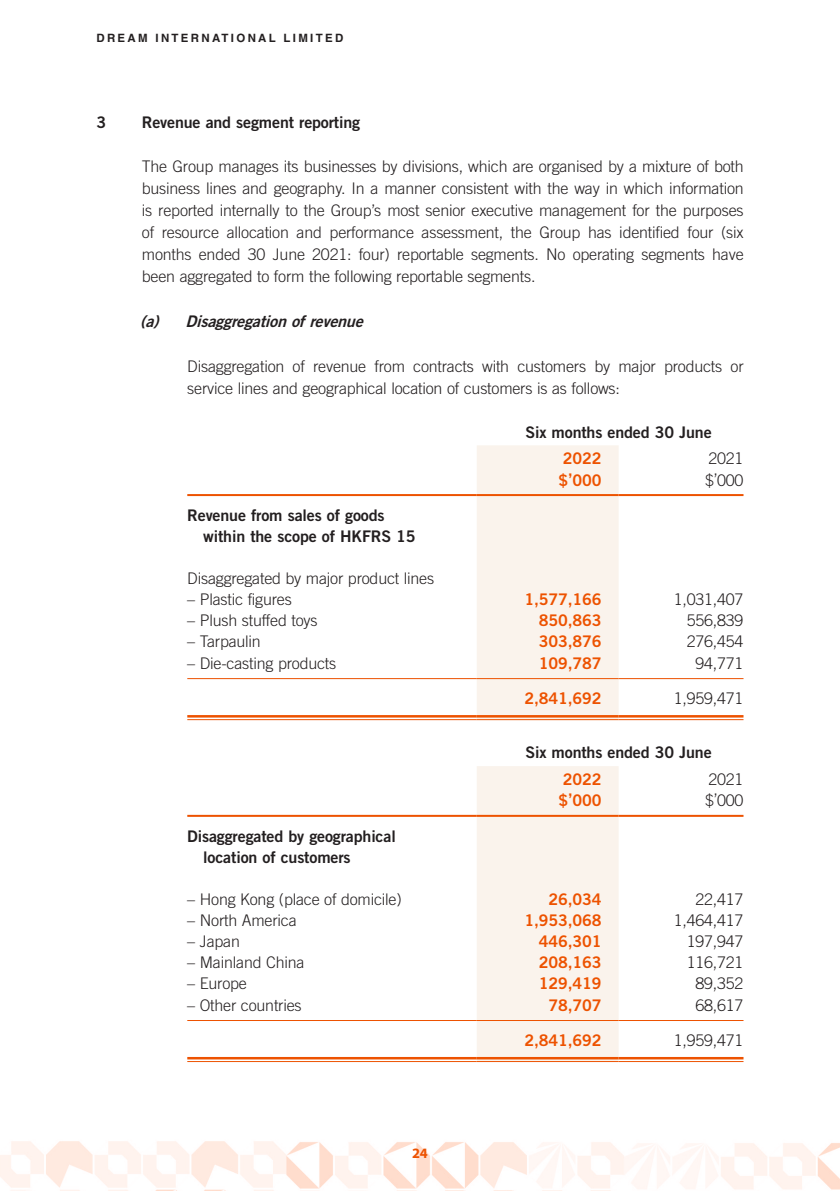
<style>
.page{position:relative;width:840px;height:1191px;background:#fff}
.page>*{position:absolute;margin:0;border:0;box-sizing:border-box;transform-origin:0 0}
.t1{font:300 16px/22px "Trade Gothic LT Std";letter-spacing:-.01em;color:#231f20;text-align:justify}
.t2{font:16px/21.2px "Trade Gothic LT Std Bd 2";letter-spacing:-.01em;color:#231f20}
.t3{font:16px "Trade Gothic LT Std Bd 2";letter-spacing:-.01em;color:#ed5200}
.t4{font:italic 16px "Trade Gothic LT Std Bd 2";color:#231f20}
.t5{font:700 14.4px "Myriad Pro";color:#ed5200}
.t6{font:700 11.4px "Helvetica LT Std";letter-spacing:.2em;color:#231f20}
</style>
<div class="page">
<img style="left:0;top:446px;width:839px;height:745px">
<div style="left:476px;top:445px;width:142px;height:274px;background:#faf3ec"></div>
<hr style="left:187px;top:494px;width:289px;height:2px;background:#ed5200">
<hr style="left:476px;top:494px;width:142px;height:2px;background:#ed5200">
<hr style="left:618px;top:494px;width:125px;height:2px;background:#ed5200">
<hr style="left:187px;top:678px;width:289px;height:1px;background:#ed5200">
<hr style="left:476px;top:678px;width:142px;height:1px;background:#ed5200">
<hr style="left:618px;top:678px;width:125px;height:1px;background:#ed5200">
<hr style="left:187px;top:715px;width:289px;height:2px;background:#ed5200">
<hr style="left:187px;top:719px;width:289px;height:1px;background:#ed5200">
<hr style="left:476px;top:715px;width:142px;height:2px;background:#ed5200">
<hr style="left:476px;top:719px;width:142px;height:1px;background:#ed5200">
<hr style="left:618px;top:715px;width:125px;height:2px;background:#ed5200">
<hr style="left:618px;top:719px;width:125px;height:1px;background:#ed5200">
<div style="left:476px;top:766px;width:142px;height:295px;background:#faf3ec"></div>
<hr style="left:187px;top:815px;width:289px;height:2px;background:#ed5200">
<hr style="left:476px;top:815px;width:142px;height:2px;background:#ed5200">
<hr style="left:618px;top:815px;width:125px;height:2px;background:#ed5200">
<hr style="left:187px;top:1020px;width:289px;height:1px;background:#ed5200">
<hr style="left:476px;top:1020px;width:142px;height:1px;background:#ed5200">
<hr style="left:618px;top:1020px;width:125px;height:1px;background:#ed5200">
<hr style="left:187px;top:1057px;width:289px;height:2px;background:#ed5200">
<hr style="left:187px;top:1061px;width:289px;height:1px;background:#ed5200">
<hr style="left:476px;top:1057px;width:142px;height:2px;background:#ed5200">
<hr style="left:476px;top:1061px;width:142px;height:1px;background:#ed5200">
<hr style="left:618px;top:1057px;width:125px;height:2px;background:#ed5200">
<hr style="left:618px;top:1061px;width:125px;height:1px;background:#ed5200">
<p class="t6" style="left:96px;top:31px;width:248px">DREAM INTERNATIONAL LIMITED</p>
<p class="t2" style="left:96px;top:111px;width:11px">3</p>
<p class="t2" style="left:142px;top:111px;width:220px">Revenue and segment reporting</p>
<p class="t1" style="left:142px;top:155px;width:603px">The Group manages its businesses by divisions, which are organised by a mixture of both business lines and geography. In a manner consistent with the way in which information is reported internally to the Group’s most senior executive management for the purposes of resource allocation and performance assessment, the Group has identified four (six months ended 30 June 2021: four) reportable segments. No operating segments have been aggregated to form the following reportable segments.</p>
<p class="t4" style="left:140px;top:311px;width:229px">(a) Disaggregationofrevenue</p>
<p class="t1" style="left:187px;top:355px;width:557px">Disaggregation of revenue from contracts with customers by major products or service lines and geographical location of customers is as follows:</p>
<p class="t2" style="left:525px;top:421px;width:187px">Six months ended 30 June</p>
<p class="t3" style="left:562px;top:449px;width:40px">2022</p>
<p class="t1" style="left:708px;top:447px;width:37px">2021</p>
<p class="t3" style="left:558px;top:470px;width:44px">$’000</p>
<p class="t1" style="left:704px;top:468px;width:40px">$’000</p>
<p class="t2" style="left:203px;top:504px;width:214px;text-indent:-16px">Revenue from sales of goods within the scope of HKFRS 15</p>
<p class="t1" style="left:187px;top:567px;width:248px">Disaggregated by major product lines</p>
<p class="t1" style="left:187px;top:588px;width:106px">– Plastic figures</p>
<p class="t3" style="left:524px;top:589px;width:78px">1,577,166</p>
<p class="t1" style="left:673px;top:588px;width:71px">1,031,407</p>
<p class="t1" style="left:187px;top:609px;width:132px">– Plush stuffed toys</p>
<p class="t3" style="left:538px;top:611px;width:64px">850,863</p>
<p class="t1" style="left:686px;top:609px;width:58px">556,839</p>
<p class="t1" style="left:187px;top:630px;width:75px">– Tarpaulin</p>
<p class="t3" style="left:538px;top:632px;width:64px">303,876</p>
<p class="t1" style="left:686px;top:630px;width:58px">276,454</p>
<p class="t1" style="left:187px;top:651px;width:150px">– Die-casting products</p>
<p class="t3" style="left:538px;top:653px;width:64px">109,787</p>
<p class="t1" style="left:695px;top:651px;width:49px">94,771</p>
<p class="t3" style="left:524px;top:688px;width:78px">2,841,692</p>
<p class="t1" style="left:673px;top:687px;width:71px">1,959,471</p>
<p class="t2" style="left:525px;top:742px;width:187px">Six months ended 30 June</p>
<p class="t3" style="left:562px;top:769px;width:40px">2022</p>
<p class="t1" style="left:708px;top:768px;width:37px">2021</p>
<p class="t3" style="left:558px;top:790px;width:44px">$’000</p>
<p class="t1" style="left:704px;top:789px;width:40px">$’000</p>
<p class="t2" style="left:203px;top:825px;width:194px;text-indent:-16px">Disaggregated by geographical location of customers</p>
<p class="t1" style="left:187px;top:888px;width:216px">– Hong Kong (place of domicile)</p>
<p class="t3" style="left:548px;top:889px;width:54px">26,034</p>
<p class="t1" style="left:695px;top:888px;width:49px">22,417</p>
<p class="t1" style="left:187px;top:909px;width:111px">– North America</p>
<p class="t3" style="left:524px;top:910px;width:78px">1,953,068</p>
<p class="t1" style="left:673px;top:909px;width:71px">1,464,417</p>
<p class="t1" style="left:187px;top:930px;width:54px">– Japan</p>
<p class="t3" style="left:538px;top:931px;width:64px">446,301</p>
<p class="t1" style="left:686px;top:930px;width:58px">197,947</p>
<p class="t1" style="left:187px;top:951px;width:119px">– Mainland China</p>
<p class="t3" style="left:538px;top:952px;width:64px">208,163</p>
<p class="t1" style="left:686px;top:951px;width:58px">116,721</p>
<p class="t1" style="left:187px;top:972px;width:61px">– Europe</p>
<p class="t3" style="left:538px;top:973px;width:64px">129,419</p>
<p class="t1" style="left:695px;top:972px;width:49px">89,352</p>
<p class="t1" style="left:187px;top:993px;width:116px">– Other countries</p>
<p class="t3" style="left:548px;top:994px;width:54px">78,707</p>
<p class="t1" style="left:695px;top:993px;width:49px">68,617</p>
<p class="t3" style="left:524px;top:1030px;width:78px">2,841,692</p>
<p class="t1" style="left:673px;top:1028px;width:71px">1,959,471</p>
<p class="t5" style="left:412px;top:1143px;width:17px">24</p>
</div>
